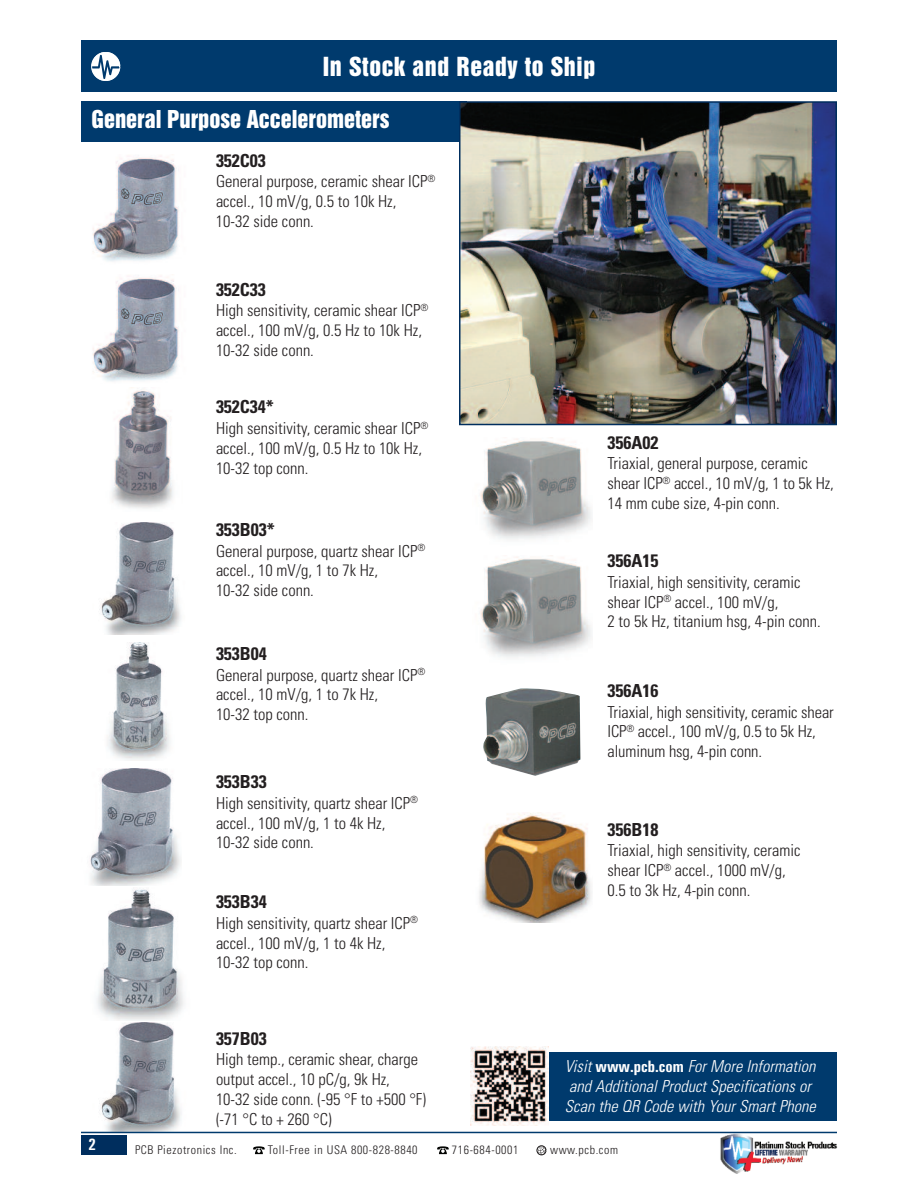
<style>
.page{position:relative;width:918px;height:1188px;background:#fff}
.page>*{position:absolute;margin:0;border:0;box-sizing:border-box;transform-origin:0 0}
.t1{font:24px "Swiss 921 BT Regular A";letter-spacing:.025em;color:#fff}
.t2{font:22.5px "Swiss 921 BT Regular A";color:#fff}
.t3{font:700 condensed 18px "Univers";color:#231f20}
.t4{font:300 condensed 16.5px/19.8px "Univers";color:#231f20}
.t5{font:italic 300 condensed 16.5px/19.8px "Univers";letter-spacing:.005em;color:#fff}
.t6{font:16.5px "Univers Condensed Bold TT";color:#fff}
.t7{font:300 condensed 12px "Univers";letter-spacing:.05em;color:#231f20}
.s1{font-family:"Univers Condensed Bold TT";font-weight:400;font-style:normal;font-stretch:normal}
</style>
<div class="page">
<div style="left:81px;top:101px;width:385px;height:41px;background:#003a6d"></div>
<img style="left:93px;top:156px;width:86px;height:106px">
<img style="left:93px;top:276px;width:86px;height:106px">
<img style="left:112px;top:390px;width:61px;height:119px">
<img style="left:108px;top:642px;width:62px;height:118px">
<img style="left:99px;top:523px;width:82px;height:111px">
<img style="left:90px;top:769px;width:91px;height:117px">
<img style="left:96px;top:889px;width:88px;height:132px">
<img style="left:480px;top:437px;width:111px;height:102px">
<img style="left:480px;top:557px;width:111px;height:100px">
<img style="left:483px;top:688px;width:97px;height:88px">
<img style="left:479px;top:812px;width:113px;height:111px">
<img style="left:81px;top:1023px;width:113px;height:109px">
<img style="left:712px;top:1131px;width:126px;height:43px">
<img style="left:459px;top:101px;width:378px;height:325px">
<div style="left:545px;top:1052px;width:292px;height:69px;background:#003a6d"></div>
<img style="left:470px;top:1047px;width:79px;height:78px">
<div style="left:81px;top:40px;width:756px;height:52px;background:#003a6d"></div>
<svg style="left:92px;top:52px;width:28px;height:29px"></svg>
<div style="left:91px;top:52px;width:29px;height:29px;border:1px solid #fff;border-radius:14px"></div>
<div style="left:81px;top:1135px;width:45px;height:19px;background:#002e5e"></div>
<hr style="left:81px;top:1132px;width:756px;height:1px;background:#003a6d">
<svg style="left:537px;top:1146px;width:9px;height:9px"></svg>
<svg style="left:437px;top:1146px;width:12px;height:8px"></svg>
<svg style="left:253px;top:1146px;width:12px;height:8px"></svg>
<h1 class="t1" style="left:323px;top:57px;width:274px">In Stock and Ready to Ship</h1>
<h2 class="t2" style="left:92px;top:110px;width:300px">General Purpose Accelerometers</h2>
<p class="t3" style="left:216px;top:154px;width:51px">352C03</p>
<p class="t4" style="left:216px;top:173px;width:221px">General purpose, ceramic shear ICP<sup>® </sup>accel., 10 mV/g, 0.5 to 10k Hz,<br>10-32 side conn.</p>
<p class="t3" style="left:216px;top:283px;width:51px">352C33</p>
<p class="t4" style="left:216px;top:302px;width:214px">High sensitivity, ceramic shear ICP<sup>® </sup>accel., 100 mV/g, 0.5 Hz to 10k Hz,<br>10-32 side conn.</p>
<p class="t3" style="left:216px;top:401px;width:59px">352C34*</p>
<p class="t4" style="left:216px;top:420px;width:214px">High sensitivity, ceramic shear ICP<sup>® </sup>accel., 100 mV/g, 0.5 Hz to 10k Hz,<br>10-32 top conn.</p>
<p class="t3" style="left:216px;top:523px;width:60px">353B03*</p>
<p class="t4" style="left:216px;top:542px;width:211px">General purpose, quartz shear ICP<sup>® </sup>accel., 10 mV/g, 1 to 7k Hz,<br>10-32 side conn.</p>
<p class="t3" style="left:216px;top:647px;width:52px">353B04</p>
<p class="t4" style="left:216px;top:666px;width:211px">General purpose, quartz shear ICP<sup>® </sup>accel., 10 mV/g, 1 to 7k Hz,<br>10-32 top conn.</p>
<p class="t3" style="left:216px;top:775px;width:52px">353B33</p>
<p class="t4" style="left:216px;top:795px;width:204px">High sensitivity, quartz shear ICP<sup>® </sup>accel., 100 mV/g, 1 to 4k Hz,<br>10-32 side conn.</p>
<p class="t3" style="left:216px;top:895px;width:52px">353B34</p>
<p class="t4" style="left:216px;top:915px;width:204px">High sensitivity, quartz shear ICP<sup>® </sup>accel., 100 mV/g, 1 to 4k Hz,<br>10-32 top conn.</p>
<p class="t3" style="left:216px;top:1032px;width:52px">357B03</p>
<p class="t4" style="left:216px;top:1051px;width:212px">High temp., ceramic shear, charge output accel., 10 pC/g, 9k Hz,<br>10-32 side conn. (-95 °F to +500 °F) (-71 °C to + 260 °C)</p>
<p class="t3" style="left:608px;top:436px;width:52px">356A02</p>
<p class="t4" style="left:607px;top:455px;width:228px">Triaxial, general purpose, ceramic shear ICP<sup>®</sup> accel., 10 mV/g, 1 to 5k Hz,<br>14 mm cube size, 4-pin conn.</p>
<p class="t3" style="left:608px;top:554px;width:52px">356A15</p>
<p class="t4" style="left:608px;top:574px;width:215px">Triaxial, high sensitivity, ceramic shear ICP<sup>®</sup> accel., 100 mV/g,<br>2 to 5k Hz, titanium hsg, 4-pin conn.</p>
<p class="t3" style="left:608px;top:684px;width:52px">356A16</p>
<p class="t4" style="left:607px;top:703px;width:228px">Triaxial, high sensitivity, ceramic shear<br>ICP<sup>®</sup> accel., 100 mV/g, 0.5 to 5k Hz, aluminum hsg, 4-pin conn.</p>
<p class="t3" style="left:608px;top:823px;width:52px">356B18</p>
<p class="t4" style="left:608px;top:842px;width:195px">Triaxial, high sensitivity, ceramic shear ICP<sup>®</sup> accel., 1000 mV/g,<br>0.5 to 3k Hz, 4-pin conn.</p>
<p class="t5" style="left:565px;top:1058px;width:253px">Visit <span class="s1">www.pcb.com</span> For More Information and Additional Product Specifications or<br>Scan the QR Code with Your Smart Phone</p>
<p class="t6" style="left:88px;top:1135px;width:9px">2</p>
<p class="t7" style="left:135px;top:1145px;width:103px">PCB Piezotronics Inc.</p>
<p class="t7" style="left:268px;top:1145px;width:151px">Toll-Free in USA 800-828-8840</p>
<p class="t7" style="left:452px;top:1145px;width:68px">716-684-0001</p>
<p class="t7" style="left:550px;top:1145px;width:70px">www.pcb.com</p>
</div>
